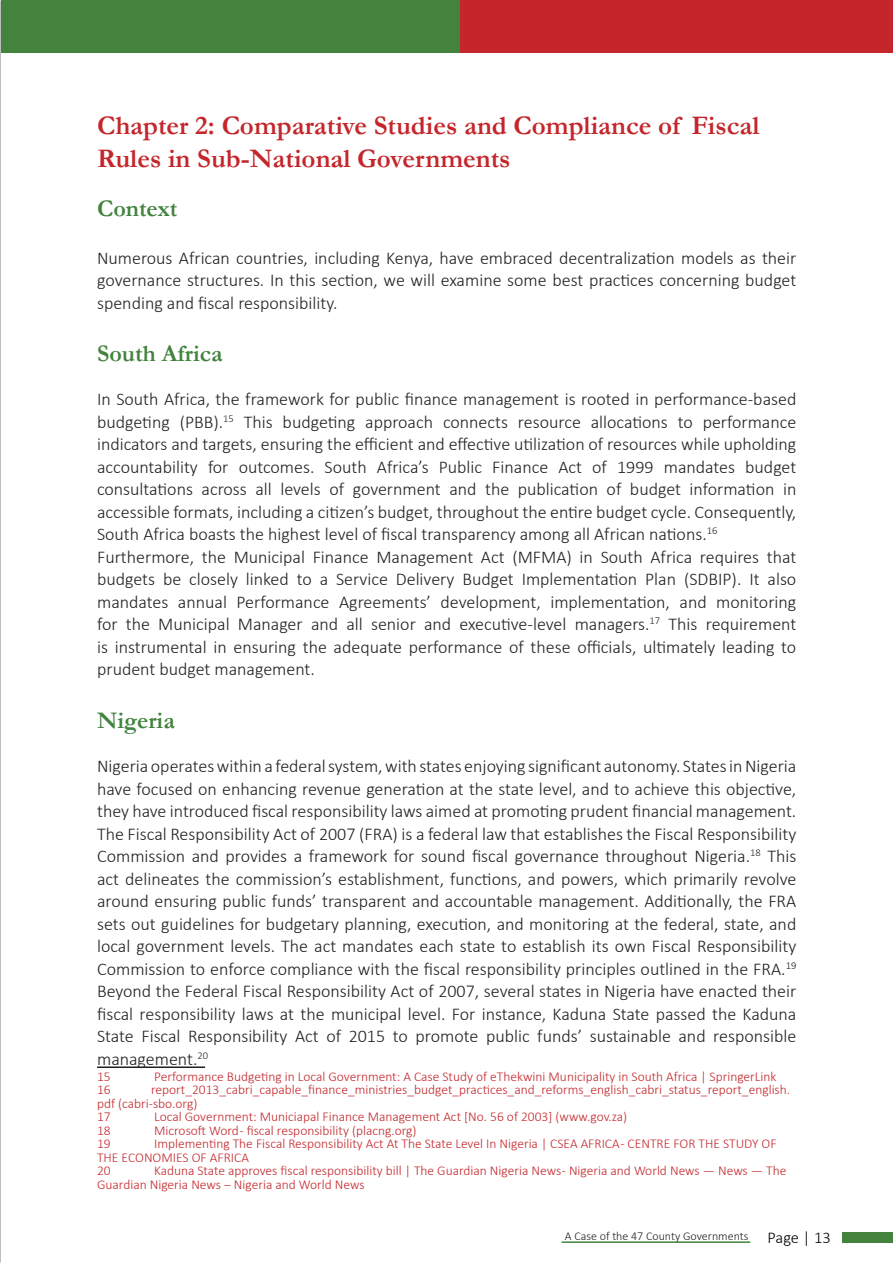
<style>
.page{position:relative;width:893px;height:1263px;background:#fff}
.page>*{position:absolute;margin:0;border:0;box-sizing:border-box;transform-origin:0 0}
.t1{font:700 27px/33px "Garamond";color:#c4262b}
.t2{font:700 24px "Garamond";color:#43833e}
.Normal_Mine{font:300 18px/22.5px "Calibri";color:#231f20;text-align:justify}
.Footnote{font:300 13.5px/13.5px "Calibri";color:#c4262b}
.t3{font:300 12px "Calibri";color:#231f20}
.s1{font-size:16.5px;color:#000}
</style>
<div class="page">
<hr style="left:562px;top:1241px;width:188px;height:2px;background:#43833e">
<div style="left:843px;top:1232px;width:50px;height:11px;background:#43833e"></div>
<div style="left:0;top:0;width:459px;height:52px;background:#43833e"></div>
<div style="left:460px;top:0;width:432px;height:52px;background:#c4262b"></div>
<hr style="left:97px;top:1066px;width:108px;height:2px;background:#231f20">
<img style="left:0;top:0;width:1px;height:1263px">
<h1 class="t1" style="left:97px;top:109px;width:664px">Chapter 2: Comparative Studies and Compliance of Fiscal<br>Rules in Sub-National Governments</h1>
<h2 class="t2" style="left:97px;top:192px;width:82px">Context</h2>
<p class="Normal_Mine" style="left:97px;top:246px;width:701px">Numerous African countries, including Kenya, have embraced decentralization models as their governance structures. In this section, we will examine some best practices concerning budget spending and fiscal responsibility.</p>
<h2 class="t2" style="left:97px;top:337px;width:127px">South Africa</h2>
<p class="Normal_Mine" style="left:97px;top:388px;width:701px">In South Africa, the framework for public finance management is rooted in performance-based budgeting (PBB).<sup>15</sup> This budgeting approach connects resource allocations to performance indicators and targets, ensuring the efficient and effective utilization of resources while upholding accountability for outcomes. South Africa’s Public Finance Act of 1999 mandates budget consultations across all levels of government and the publication of budget information in accessible formats, including a citizen’s budget, throughout the entire budget cycle. Consequently, South Africa boasts the highest level of fiscal transparency among all African nations.<sup>16</sup></p>
<p class="Normal_Mine" style="left:97px;top:545px;width:701px">Furthermore, the Municipal Finance Management Act (MFMA) in South Africa requires that budgets be closely linked to a Service Delivery Budget Implementation Plan (SDBIP). It also mandates annual Performance Agreements’ development, implementation, and monitoring for the Municipal Manager and all senior and executive-level managers.<sup>17</sup> This requirement is instrumental in ensuring the adequate performance of these officials, ultimately leading to prudent budget management.</p>
<h2 class="t2" style="left:97px;top:704px;width:79px">Nigeria</h2>
<p class="Normal_Mine" style="left:97px;top:755px;width:701px">Nigeria operates within a federal system, with states enjoying significant autonomy. States in Nigeria have focused on enhancing revenue generation at the state level, and to achieve this objective, they have introduced fiscal responsibility laws aimed at promoting prudent financial management.<br>The Fiscal Responsibility Act of 2007 (FRA) is a federal law that establishes the Fiscal Responsibility Commission and provides a framework for sound fiscal governance throughout Nigeria.<sup>18</sup> This act delineates the commission’s establishment, functions, and powers, which primarily revolve around ensuring public funds’ transparent and accountable management. Additionally, the FRA sets out guidelines for budgetary planning, execution, and monitoring at the federal, state, and local government levels. The act mandates each state to establish its own Fiscal Responsibility Commission to enforce compliance with the fiscal responsibility principles outlined in the FRA.<sup>19<br></sup>Beyond the Federal Fiscal Responsibility Act of 2007, several states in Nigeria have enacted their fiscal responsibility laws at the municipal level. For instance, Kaduna State passed the Kaduna State Fiscal Responsibility Act of 2015 to promote public funds’ sustainable and responsible management.<sup>20</sup></p>
<p class="Footnote" style="left:97px;top:1069px;width:15px">15</p>
<p class="Footnote" style="left:154px;top:1069px;width:624px">Performance Budgeting in Local Government: A Case Study of eThekwini Municipality in South Africa | SpringerLink</p>
<p class="Footnote" style="left:97px;top:1083px;width:15px">16</p>
<p class="Footnote" style="left:97px;top:1083px;width:695px;text-indent:54px">report_2013_cabri_capable_finance_ministries_budget_practices_and_reforms_english_cabri_status_report_english. pdf (cabri-sbo.org)</p>
<p class="Footnote" style="left:97px;top:1110px;width:15px">17</p>
<p class="Footnote" style="left:154px;top:1110px;width:475px">Local Government: Municiapal Finance Management Act [No. 56 of 2003] (www.gov.za)</p>
<p class="Footnote" style="left:97px;top:1123px;width:15px">18</p>
<p class="Footnote" style="left:154px;top:1123px;width:264px">Microsoft Word - fiscal responsibility (placng.org)</p>
<p class="Footnote" style="left:97px;top:1137px;width:15px">19</p>
<p class="Footnote" style="left:97px;top:1137px;width:681px;text-indent:57px">Implementing The Fiscal Responsibility Act At The State Level In Nigeria | CSEA AFRICA - CENTRE FOR THE STUDY OF<br>THE ECONOMIES OF AFRICA</p>
<p class="Footnote" style="left:97px;top:1164px;width:15px">20</p>
<p class="Footnote" style="left:97px;top:1164px;width:691px;text-indent:57px">Kaduna State approves fiscal responsibility bill | The Guardian Nigeria News - Nigeria and World News — News — The<br>Guardian Nigeria News – Nigeria and World News</p>
<p class="t3" style="left:565px;top:1228px;width:267px">A Case of the 47 County Governments <span class="s1">Page | 13</span></p>
</div>
